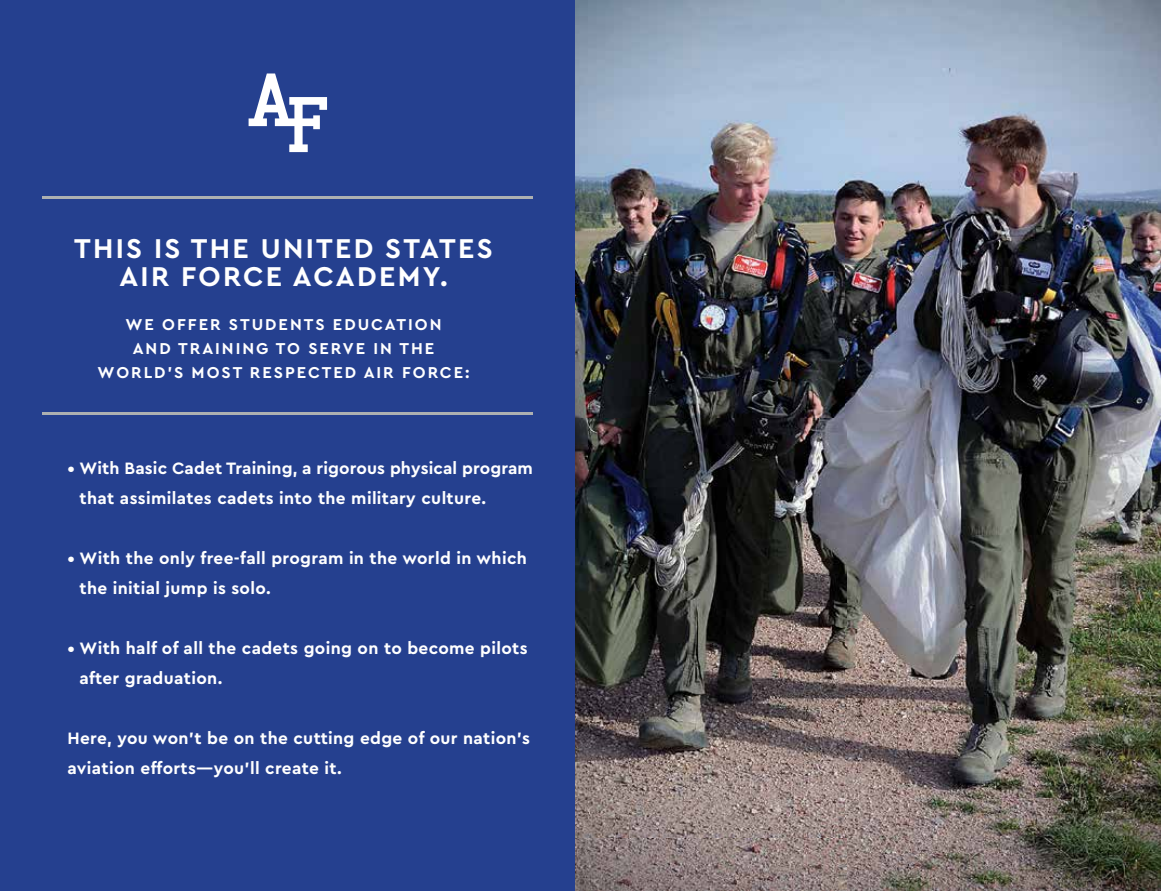
<style>
.page{position:relative;width:1161px;height:891px;background:#fff}
.page>*{position:absolute;margin:0;border:0;box-sizing:border-box;transform-origin:0 0}
.t1{font:700 28.5px/28.5px "Cera PRO";letter-spacing:.08em;color:#fff;text-align:center}
.t2{font:700 17.25px/30px "Cera PRO";letter-spacing:.02em;color:#fff}
.t3{font:700 16.5px/24px "Cera PRO";letter-spacing:.12em;color:#fff;text-align:center}
</style>
<div class="page">
<img style="left:574px;top:0;width:587px;height:891px">
<div style="left:0;top:0;width:574px;height:891px;background:#25408f"></div>
<hr style="left:43px;top:412px;width:490px;height:3px;background:#adb0b1">
<hr style="left:43px;top:196px;width:490px;height:3px;background:#adb0b1">
<svg style="left:249px;top:73px;width:78px;height:79px"></svg>
<h1 class="t1" style="left:74px;top:233px;width:420px">THIS IS THE UNITED STATES<br>AIR FORCE ACADEMY.</h1>
<p class="t3" style="left:98px;top:311px;width:373px">WE OFFER STUDENTS EDUCATION<br>AND TRAINING TO SERVE IN THE<br>WORLD’S MOST RESPECTED AIR FORCE:</p>
<p class="t2" style="left:80px;top:452px;width:455px;text-indent:-12px">• With Basic Cadet Training, a rigorous physical program that assimilates cadets into the military culture.</p>
<p class="t2" style="left:80px;top:542px;width:449px;text-indent:-12px">• With the only free-fall program in the world in which the initial jump is solo.</p>
<p class="t2" style="left:80px;top:632px;width:450px;text-indent:-12px">• With half of all the cadets going on to become pilots after graduation.</p>
<p class="t2" style="left:68px;top:722px;width:464px">Here, you won’t be on the cutting edge of our nation’s aviation efforts—you’ll create it.</p>
</div>
